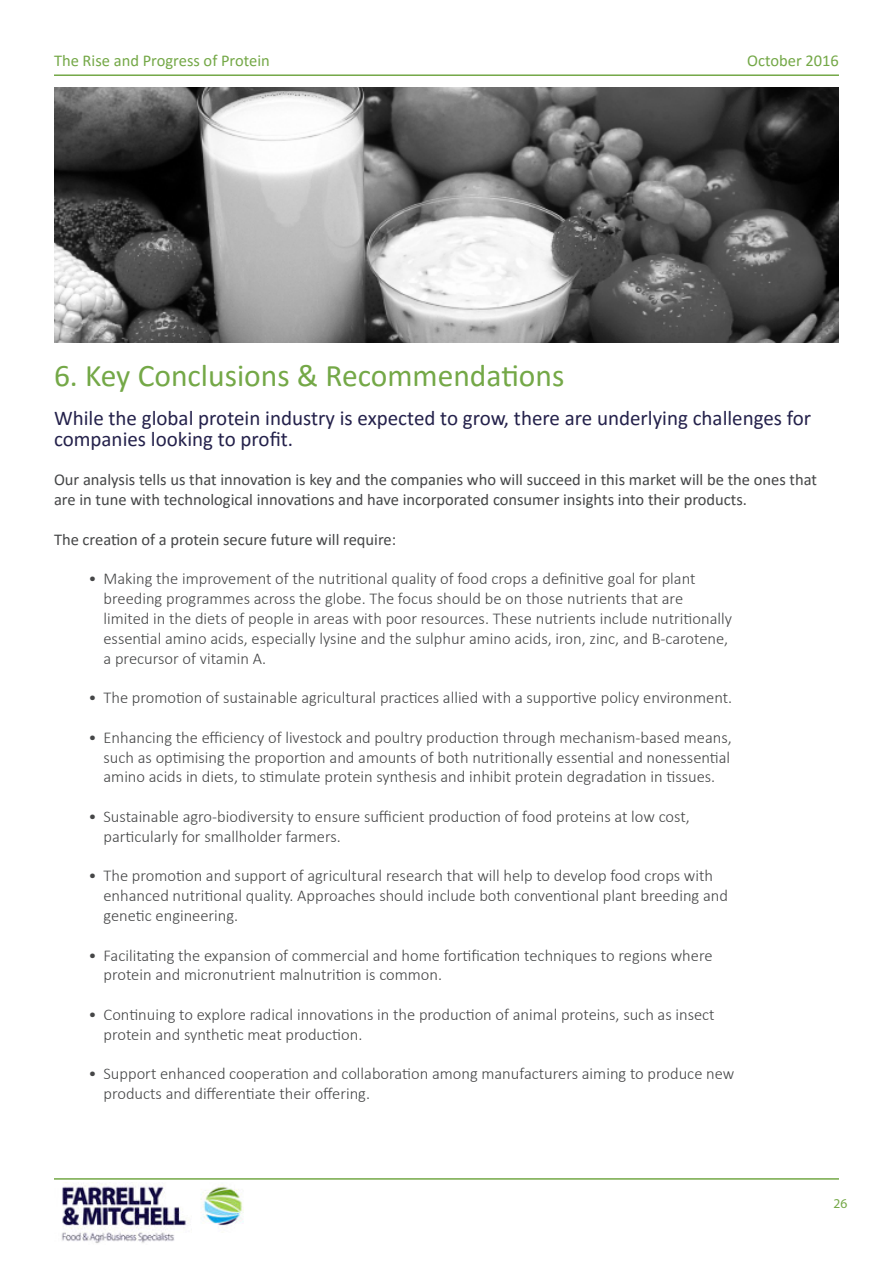
<style>
.page{position:relative;width:893px;height:1263px;background:#fff}
.page>*{position:absolute;margin:0;border:0;box-sizing:border-box;transform-origin:0 0}
.t1{font:31.5px "Calibri";color:#74a847}
.t2{font:21px/21px "Calibri";color:#24214b}
.t3{font:300 16.5px/19.8px "Calibri";color:#454647}
.t4{font:16.5px/19.8px "Calibri";color:#454647}
.t5{font:16.5px "Calibri";color:#74a847}
.t6{font:13.5px "Myriad Pro";color:#74a847}
</style>
<div class="page">
<hr style="left:54px;top:74px;width:785px;height:2px;background:#74a847">
<hr style="left:54px;top:1178px;width:785px;height:2px;background:#74a847">
<img style="left:61px;top:1182px;width:183px;height:61px">
<img style="left:54px;top:88px;width:785px;height:254px">
<p class="t5" style="left:54px;top:55px;width:217px">The Rise and Progress of Protein</p>
<p class="t5" style="left:747px;top:55px;width:93px">October 2016</p>
<h1 class="t1" style="left:54px;top:353px;width:512px">6. Key Conclusions &amp; Recommendations</h1>
<p class="t2" style="left:54px;top:407px;width:759px">While the global protein industry is expected to grow, there are underlying challenges for companies looking to profit.</p>
<p class="t4" style="left:54px;top:469px;width:765px">Our analysis tells us that innovation is key and the companies who will succeed in this market will be the ones that are in tune with technological innovations and have incorporated consumer insights into their products.</p>
<p class="t4" style="left:54px;top:529px;width:344px">The creation of a protein secure future will require:</p>
<p class="t3" style="left:104px;top:570px;width:630px;text-indent:-15px">• Making the improvement of the nutritional quality of food crops a definitive goal for plant breeding programmes across the globe. The focus should be on those nutrients that are limited in the diets of people in areas with poor resources. These nutrients include nutritionally essential amino acids, especially lysine and the sulphur amino acids, iron, zinc, and B-carotene, a precursor of vitamin A.</p>
<p class="t3" style="left:89px;top:688px;width:645px">• The promotion of sustainable agricultural practices allied with a supportive policy environment.</p>
<p class="t3" style="left:104px;top:728px;width:630px;text-align:justify;text-indent:-15px">• Enhancing the efficiency of livestock and poultry production through mechanism-based means, such as optimising the proportion and amounts of both nutritionally essential and nonessential amino acids in diets, to stimulate protein synthesis and inhibit protein degradation in tissues.</p>
<p class="t3" style="left:104px;top:807px;width:588px;text-indent:-15px">• Sustainable agro-biodiversity to ensure sufficient production of food proteins at low cost, particularly for smallholder farmers.</p>
<p class="t3" style="left:104px;top:867px;width:626px;text-indent:-15px">• The promotion and support of agricultural research that will help to develop food crops with enhanced nutritional quality. Approaches should include both conventional plant breeding and genetic engineering.</p>
<p class="t3" style="left:104px;top:946px;width:611px;text-indent:-15px">• Facilitating the expansion of commercial and home fortification techniques to regions where protein and micronutrient malnutrition is common.</p>
<p class="t3" style="left:104px;top:1005px;width:613px;text-indent:-15px">• Continuing to explore radical innovations in the production of animal proteins, such as insect protein and synthetic meat production.</p>
<p class="t3" style="left:104px;top:1065px;width:632px;text-indent:-15px">• Support enhanced cooperation and collaboration among manufacturers aiming to produce new products and differentiate their offering.</p>
<p class="t6" style="left:833px;top:1198px;width:15px">26</p>
</div>
